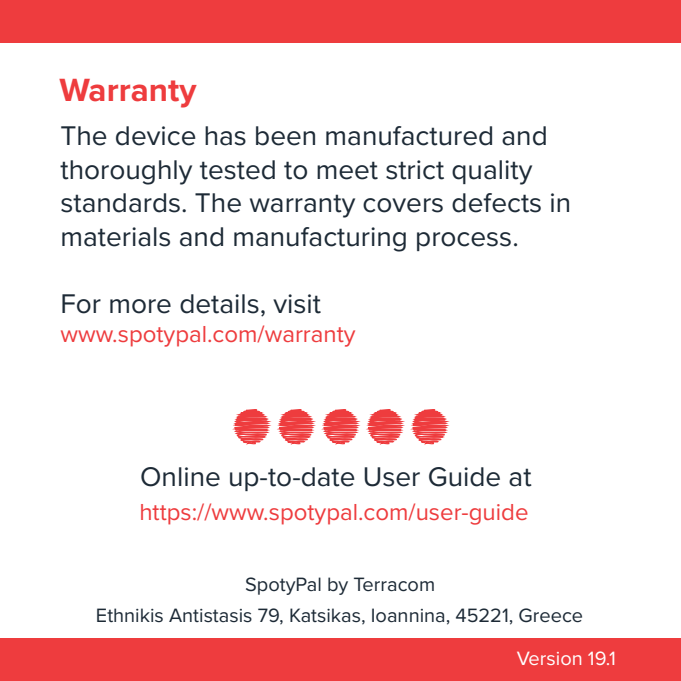
<style>
.page{position:relative;width:681px;height:681px;background:#fff}
.page>*{position:absolute;margin:0;border:0;box-sizing:border-box;transform-origin:0 0}
.t1{font:700 33.2px "Proxima Nova";color:#ee3c3e}
.t2{font:28px/33.6px "Proxima Nova";color:#1d2a36}
.t3{font:24px "Proxima Nova";color:#ee3c3e}
.t4{font:20px/30.8px "Proxima Nova";color:#1d2a36;text-align:center}
.t5{font:20px "Proxima Nova";color:#fff}
</style>
<div class="page">
<svg style="left:234px;top:409px;width:35px;height:35px"></svg>
<svg style="left:278px;top:409px;width:36px;height:35px"></svg>
<svg style="left:323px;top:409px;width:35px;height:35px"></svg>
<svg style="left:367px;top:409px;width:36px;height:36px"></svg>
<svg style="left:412px;top:409px;width:35px;height:35px"></svg>
<div style="left:0;top:0;width:680px;height:42px;background:#ee3c3e"></div>
<div style="left:0;top:638px;width:680px;height:42px;background:#ee3c3e"></div>
<p class="t1" style="left:59px;top:66px;width:138px">Warranty</p>
<p class="t2" style="left:60px;top:117px;width:512px">The device has been manufactured and thoroughly tested to meet strict quality standards. The warranty covers defects in materials and manufacturing process.</p>
<p class="t2" style="left:60px;top:285px;width:262px">For more details, visit</p>
<p class="t3" style="left:60px;top:316px;width:296px">www.spotypal.com/warranty</p>
<p class="t2" style="left:140px;top:458px;width:393px">Online up-to-date User Guide at</p>
<p class="t3" style="left:139px;top:493px;width:390px">https://www.spotypal.com/user-guide</p>
<p class="t4" style="left:96px;top:568px;width:488px">SpotyPal by Terracom<br>Ethnikis Antistasis 79, Katsikas, Ioannina, 45221, Greece</p>
<p class="t5" style="left:516px;top:642px;width:101px">Version 19.1</p>
</div>
